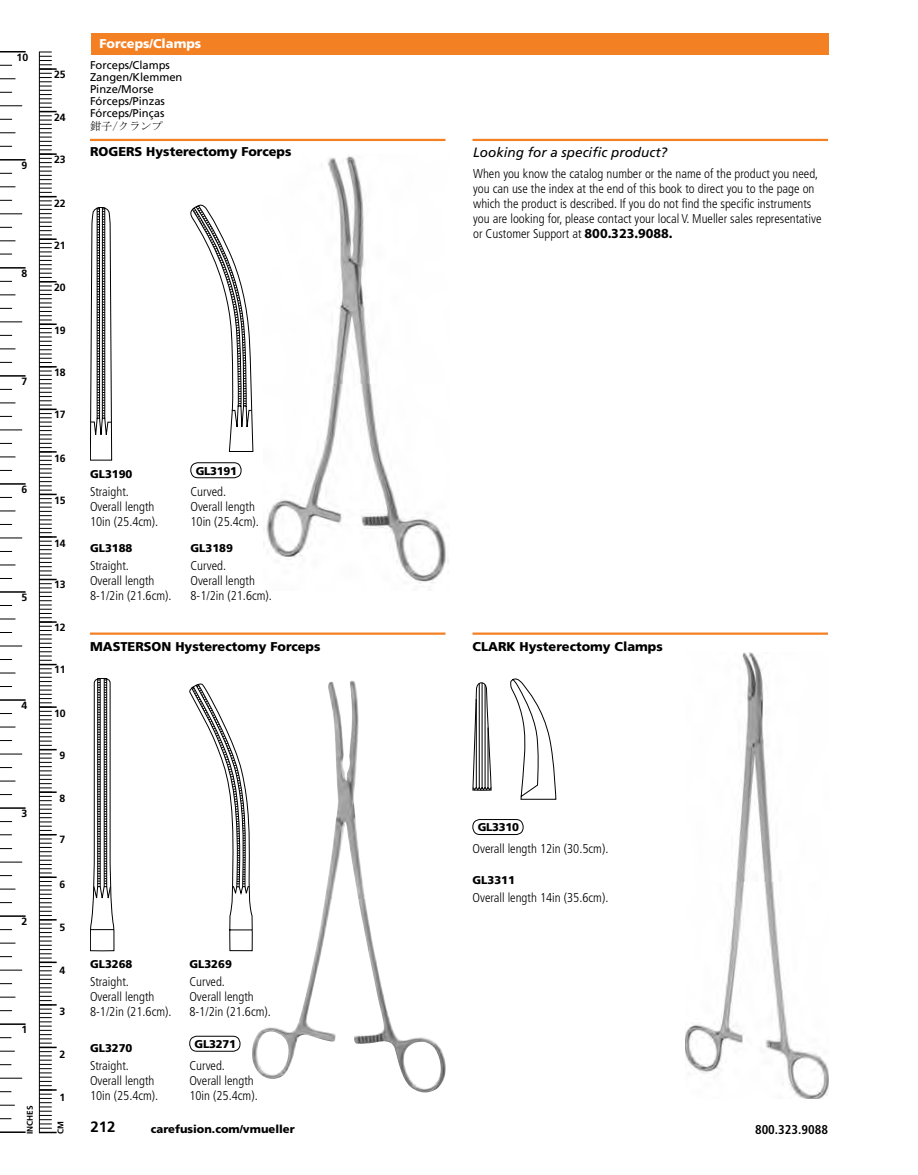
<style>
.page{position:relative;width:918px;height:1175px;background:#fff}
.page>*{position:absolute;margin:0;border:0;box-sizing:border-box;transform-origin:0 0}
.t1{font:700 15px "Frutiger LT Std";color:#000}
.t2{font:italic 13.5px "Frutiger LT Std";color:#000}
.t3{font:300 condensed 12.75px/15px "Frutiger LT Std";color:#000}
.t4{font:900 12.75px "Frutiger LT Std";color:#000}
.t5{font:900 12.75px "Frutiger LT Std";color:#fff}
.t6{font:700 condensed 12.75px "Frutiger LT Std";color:#000}
.t7{font:900 11.25px "Frutiger LT Std";color:#000}
.t8{font:11.25px/12.1px "Frutiger LT Std";color:#000}
.t9{font:700 10.5px "Frutiger LT Std";color:#000}
.t10{font:700 8.25px "Frutiger LT Std";color:#000}
.s1{font-family:"MS Mincho"}
.s2{font-family:"Myriad Pro";font-weight:700;font-stretch:normal;font-size:13.8px}
</style>
<div class="page">
<svg style="left:0;top:65px;width:12px;height:1px"></svg>
<svg style="left:0;top:51px;width:26px;height:1px"></svg>
<svg style="left:0;top:78px;width:15px;height:1px"></svg>
<svg style="left:0;top:92px;width:12px;height:1px"></svg>
<svg style="left:0;top:105px;width:22px;height:1px"></svg>
<svg style="left:0;top:119px;width:12px;height:1px"></svg>
<svg style="left:0;top:132px;width:15px;height:1px"></svg>
<svg style="left:0;top:146px;width:12px;height:1px"></svg>
<svg style="left:0;top:159px;width:26px;height:1px"></svg>
<svg style="left:0;top:173px;width:12px;height:1px"></svg>
<svg style="left:0;top:186px;width:15px;height:1px"></svg>
<svg style="left:0;top:200px;width:12px;height:1px"></svg>
<svg style="left:0;top:213px;width:22px;height:1px"></svg>
<svg style="left:0;top:227px;width:12px;height:1px"></svg>
<svg style="left:0;top:240px;width:15px;height:1px"></svg>
<svg style="left:0;top:267px;width:26px;height:1px"></svg>
<svg style="left:0;top:281px;width:12px;height:1px"></svg>
<svg style="left:0;top:254px;width:12px;height:1px"></svg>
<svg style="left:0;top:294px;width:15px;height:1px"></svg>
<svg style="left:0;top:308px;width:12px;height:1px"></svg>
<svg style="left:0;top:321px;width:22px;height:1px"></svg>
<svg style="left:0;top:335px;width:12px;height:1px"></svg>
<svg style="left:0;top:348px;width:15px;height:1px"></svg>
<svg style="left:0;top:362px;width:12px;height:1px"></svg>
<svg style="left:0;top:375px;width:26px;height:1px"></svg>
<svg style="left:0;top:389px;width:12px;height:1px"></svg>
<svg style="left:0;top:402px;width:15px;height:1px"></svg>
<svg style="left:0;top:416px;width:12px;height:1px"></svg>
<svg style="left:0;top:429px;width:22px;height:1px"></svg>
<svg style="left:0;top:443px;width:12px;height:1px"></svg>
<svg style="left:0;top:456px;width:15px;height:1px"></svg>
<svg style="left:0;top:470px;width:12px;height:1px"></svg>
<svg style="left:0;top:483px;width:26px;height:1px"></svg>
<svg style="left:0;top:497px;width:12px;height:1px"></svg>
<svg style="left:0;top:510px;width:15px;height:1px"></svg>
<svg style="left:0;top:524px;width:12px;height:1px"></svg>
<svg style="left:0;top:537px;width:22px;height:1px"></svg>
<svg style="left:0;top:551px;width:12px;height:1px"></svg>
<svg style="left:0;top:564px;width:15px;height:1px"></svg>
<svg style="left:0;top:578px;width:12px;height:1px"></svg>
<svg style="left:0;top:591px;width:26px;height:1px"></svg>
<svg style="left:0;top:605px;width:12px;height:1px"></svg>
<svg style="left:0;top:618px;width:15px;height:1px"></svg>
<svg style="left:0;top:632px;width:12px;height:1px"></svg>
<svg style="left:0;top:645px;width:22px;height:1px"></svg>
<svg style="left:0;top:659px;width:12px;height:1px"></svg>
<svg style="left:0;top:672px;width:15px;height:1px"></svg>
<svg style="left:0;top:686px;width:12px;height:1px"></svg>
<svg style="left:0;top:699px;width:26px;height:1px"></svg>
<svg style="left:0;top:713px;width:12px;height:1px"></svg>
<svg style="left:0;top:726px;width:15px;height:1px"></svg>
<svg style="left:0;top:740px;width:12px;height:1px"></svg>
<svg style="left:0;top:753px;width:22px;height:1px"></svg>
<svg style="left:0;top:767px;width:12px;height:1px"></svg>
<svg style="left:0;top:780px;width:15px;height:1px"></svg>
<svg style="left:0;top:794px;width:12px;height:1px"></svg>
<svg style="left:0;top:807px;width:26px;height:1px"></svg>
<svg style="left:0;top:821px;width:12px;height:1px"></svg>
<svg style="left:0;top:834px;width:12px;height:1px"></svg>
<svg style="left:0;top:848px;width:12px;height:1px"></svg>
<svg style="left:0;top:861px;width:22px;height:1px"></svg>
<svg style="left:0;top:875px;width:12px;height:1px"></svg>
<svg style="left:0;top:888px;width:15px;height:1px"></svg>
<svg style="left:0;top:902px;width:12px;height:1px"></svg>
<svg style="left:0;top:915px;width:26px;height:1px"></svg>
<svg style="left:0;top:929px;width:12px;height:1px"></svg>
<svg style="left:0;top:942px;width:15px;height:1px"></svg>
<svg style="left:0;top:956px;width:12px;height:1px"></svg>
<svg style="left:0;top:969px;width:22px;height:1px"></svg>
<svg style="left:0;top:983px;width:12px;height:1px"></svg>
<svg style="left:0;top:996px;width:15px;height:1px"></svg>
<svg style="left:0;top:1010px;width:12px;height:1px"></svg>
<svg style="left:0;top:1023px;width:26px;height:1px"></svg>
<svg style="left:0;top:1077px;width:22px;height:1px"></svg>
<svg style="left:0;top:1131px;width:26px;height:1px"></svg>
<svg style="left:0;top:1050px;width:15px;height:1px"></svg>
<svg style="left:0;top:1104px;width:15px;height:1px"></svg>
<svg style="left:40px;top:52px;width:17px;height:1081px"></svg>
<hr style="left:39px;top:52px;width:1px;height:1081px;background:#000">
<hr style="left:90px;top:139px;width:356px;height:2px;background:#f48024">
<hr style="left:90px;top:632px;width:356px;height:2px;background:#f48024">
<hr style="left:472px;top:139px;width:356px;height:2px;background:#f48024">
<hr style="left:472px;top:632px;width:356px;height:2px;background:#f48024">
<div style="left:91px;top:33px;width:738px;height:21px;background:#f48024"></div>
<img style="left:263px;top:156px;width:186px;height:428px">
<img style="left:252px;top:680px;width:100px;height:399px">
<img style="left:685px;top:652px;width:144px;height:446px">
<svg style="left:90px;top:207px;width:22px;height:253px"></svg>
<svg style="left:90px;top:678px;width:24px;height:273px"></svg>
<svg style="left:189px;top:683px;width:64px;height:268px"></svg>
<div style="left:189px;top:1035px;width:51px;height:16px;border:1px solid #000;border-radius:7px"></div>
<svg style="left:472px;top:678px;width:84px;height:121px"></svg>
<div style="left:473px;top:819px;width:51px;height:16px;border:1px solid #000;border-radius:7px"></div>
<svg style="left:190px;top:205px;width:63px;height:247px"></svg>
<div style="left:190px;top:462px;width:51px;height:16px;border:1px solid #000;border-radius:7px"></div>
<p class="t9" style="left:17px;top:51px;width:13px">10</p>
<p class="t9" style="left:22px;top:159px;width:7px">9</p>
<p class="t9" style="left:22px;top:267px;width:7px">8</p>
<p class="t9" style="left:22px;top:375px;width:7px">7</p>
<p class="t9" style="left:22px;top:483px;width:7px">6</p>
<p class="t9" style="left:22px;top:591px;width:7px">5</p>
<p class="t9" style="left:22px;top:699px;width:7px">4</p>
<p class="t9" style="left:22px;top:807px;width:7px">3</p>
<p class="t9" style="left:22px;top:915px;width:7px">2</p>
<p class="t9" style="left:22px;top:1023px;width:7px">1</p>
<p class="t10" style="left:25px;top:1133px;width:30px;rotate:-90deg">INCHES</p>
<p class="t5" style="left:100px;top:36px;width:103px">Forceps/Clamps</p>
<p class="t8" style="left:90px;top:59px;width:94px">Forceps/Clamps<br>Zangen/Klemmen<br>Pinze/Morse<br>Fórceps/Pinzas<br>Fórceps/Pinças<br><span class="s1">鉗子/クランプ</span></p>
<p class="t9" style="left:54px;top:68px;width:13px">25</p>
<p class="t9" style="left:54px;top:111px;width:13px">24</p>
<p class="t9" style="left:54px;top:153px;width:13px">23</p>
<p class="t9" style="left:54px;top:197px;width:13px">22</p>
<p class="t9" style="left:54px;top:239px;width:13px">21</p>
<p class="t9" style="left:54px;top:281px;width:13px">20</p>
<p class="t9" style="left:54px;top:324px;width:13px">19</p>
<p class="t9" style="left:54px;top:366px;width:13px">18</p>
<p class="t9" style="left:54px;top:408px;width:13px">17</p>
<p class="t9" style="left:54px;top:452px;width:13px">16</p>
<p class="t9" style="left:54px;top:494px;width:13px">15</p>
<p class="t9" style="left:54px;top:537px;width:13px">14</p>
<p class="t9" style="left:54px;top:578px;width:13px">13</p>
<p class="t9" style="left:54px;top:621px;width:13px">12</p>
<p class="t9" style="left:54px;top:663px;width:13px">11</p>
<p class="t9" style="left:54px;top:707px;width:13px">10</p>
<p class="t9" style="left:59px;top:749px;width:7px">9</p>
<p class="t9" style="left:59px;top:792px;width:7px">8</p>
<p class="t9" style="left:59px;top:833px;width:7px">7</p>
<p class="t9" style="left:59px;top:878px;width:7px">6</p>
<p class="t9" style="left:59px;top:921px;width:7px">5</p>
<p class="t9" style="left:59px;top:963px;width:7px">4</p>
<p class="t9" style="left:59px;top:1005px;width:7px">3</p>
<p class="t9" style="left:59px;top:1047px;width:7px">2</p>
<p class="t9" style="left:59px;top:1091px;width:7px">1</p>
<p class="t10" style="left:56px;top:1134px;width:14px;rotate:-90deg">CM</p>
<p class="t7" style="left:151px;top:1122px;width:145px">carefusion.com/vmueller</p>
<p class="t2" style="left:473px;top:144px;width:196px">Looking for a specific product?</p>
<p class="t3" style="left:473px;top:166px;width:350px">When you know the catalog number or the name of the product you need, you can use the index at the end of this book to direct you to the page on which the product is described. If you do not find the specific instruments you are looking for, please contact your local V. Mueller sales representative or Customer Support at <span class="s2">800.323.9088.</span></p>
<p class="t4" style="left:90px;top:144px;width:203px">ROGERS Hysterectomy Forceps</p>
<p class="t7" style="left:196px;top:464px;width:43px">GL3191</p>
<p class="t3" style="left:190px;top:484px;width:70px">Curved.<br>Overall length<br>10in (25.4cm).</p>
<p class="t7" style="left:190px;top:541px;width:44px">GL3189</p>
<p class="t3" style="left:190px;top:558px;width:83px">Curved.<br>Overall length<br>8-1/2in (21.6cm).</p>
<p class="t7" style="left:90px;top:467px;width:44px">GL3190</p>
<p class="t3" style="left:90px;top:484px;width:70px">Straight.<br>Overall length<br>10in (25.4cm).</p>
<p class="t7" style="left:90px;top:541px;width:44px">GL3188</p>
<p class="t3" style="left:90px;top:558px;width:83px">Straight.<br>Overall length<br>8-1/2in (21.6cm).</p>
<p class="t4" style="left:473px;top:639px;width:192px">CLARK Hysterectomy Clamps</p>
<p class="t4" style="left:90px;top:639px;width:232px">MASTERSON Hysterectomy Forceps</p>
<p class="t7" style="left:478px;top:820px;width:43px">GL3310</p>
<p class="t3" style="left:472px;top:841px;width:137px">Overall length 12in (30.5cm).</p>
<p class="t7" style="left:472px;top:873px;width:44px">GL3311</p>
<p class="t3" style="left:472px;top:890px;width:137px">Overall length 14in (35.6cm).</p>
<p class="t7" style="left:189px;top:957px;width:44px">GL3269</p>
<p class="t3" style="left:189px;top:974px;width:83px">Curved.<br>Overall length<br>8-1/2in (21.6cm).</p>
<p class="t7" style="left:195px;top:1037px;width:43px">GL3271</p>
<p class="t3" style="left:189px;top:1057px;width:70px">Curved.<br>Overall length<br>10in (25.4cm).</p>
<p class="t7" style="left:90px;top:957px;width:44px">GL3268</p>
<p class="t3" style="left:90px;top:974px;width:83px">Straight.<br>Overall length<br>8-1/2in (21.6cm).</p>
<p class="t7" style="left:90px;top:1041px;width:44px">GL3270</p>
<p class="t3" style="left:90px;top:1058px;width:70px">Straight.<br>Overall length<br>10in (25.4cm).</p>
<p class="t1" style="left:91px;top:1118px;width:27px">212</p>
<p class="t6" style="left:755px;top:1122px;width:74px">800.323.9088</p>
</div>
